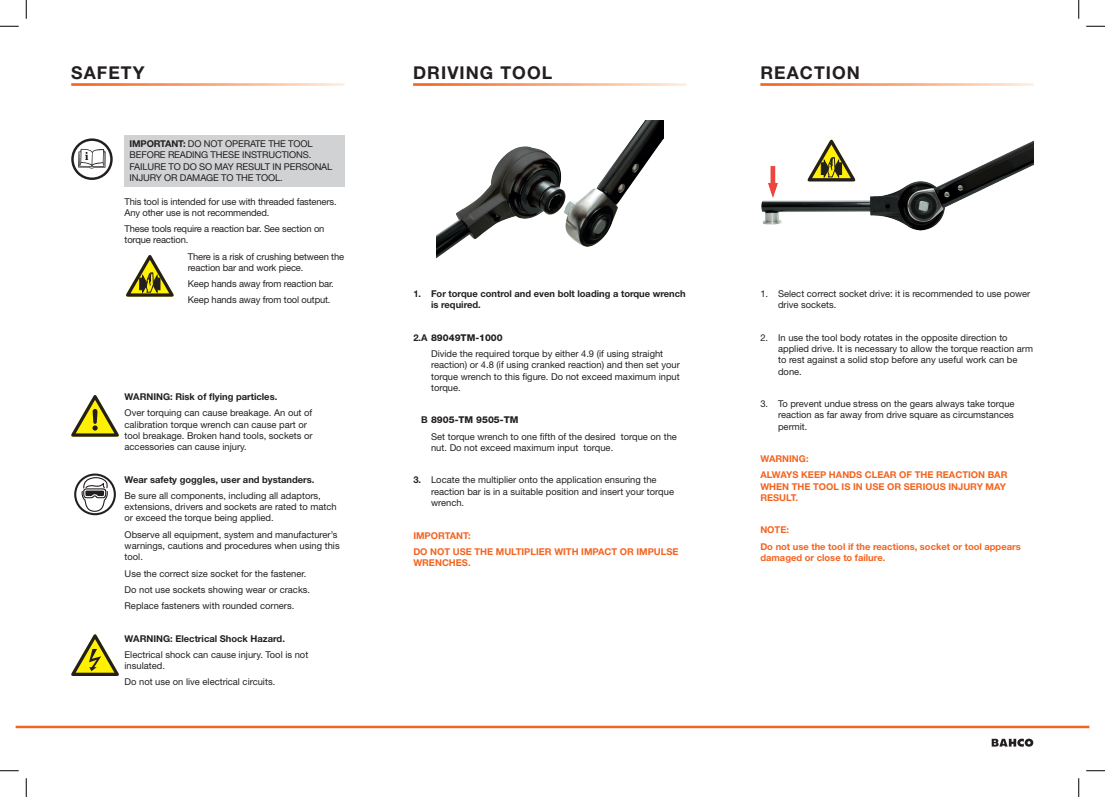
<style>
.page{position:relative;width:1105px;height:797px;background:#fff}
.page>*{position:absolute;margin:0;border:0;box-sizing:border-box;transform-origin:0 0}
._01_Titular{font:700 17.62px "Helvetica Neue LT Std";letter-spacing:.06em;color:#231f20}
._03_Texto{font:9.38px/11.2px "Helvetica Neue LT Std";color:#231f20}
._03_Texto-2{font:700 9.38px/11.2px "Helvetica Neue LT Std";color:#f36421}
._03_Texto-3{font:700 9.38px/11.2px "Helvetica Neue LT Std";color:#231f20}
._05_Notas{font:9.38px/11.2px "Helvetica Neue LT Std";letter-spacing:-.015em;color:#231f20}
._03_Texto-4{font:800 9.38px "Helvetica Neue LT Std";color:#231f20}
.s1{font-weight:700}
</style>
<div class="page">
<hr style="left:16px;top:725px;width:1073px;height:3px;background:#f36421">
<svg style="left:992px;top:738px;width:41px;height:8px"></svg>
<div style="left:125px;top:135px;width:220px;height:52px;background:#d1d2d4"></div>
<svg style="left:71px;top:138px;width:42px;height:42px"></svg>
<svg style="left:71px;top:395px;width:48px;height:41px"></svg>
<svg style="left:71px;top:634px;width:48px;height:42px"></svg>
<svg style="left:126px;top:255px;width:48px;height:42px"></svg>
<svg style="left:74px;top:473px;width:42px;height:42px"></svg>
<svg style="left:76px;top:475px;width:38px;height:38px"></svg>
<svg style="left:82px;top:476px;width:28px;height:36px"></svg>
<img style="left:436px;top:120px;width:227px;height:139px">
<img style="left:761px;top:140px;width:273px;height:91px">
<svg style="left:807px;top:139px;width:49px;height:42px"></svg>
<svg style="left:0;top:25px;width:19px;height:2px"></svg>
<svg style="left:1086px;top:25px;width:19px;height:2px"></svg>
<svg style="left:0;top:770px;width:19px;height:1px"></svg>
<svg style="left:1086px;top:770px;width:19px;height:1px"></svg>
<svg style="left:25px;top:0;width:2px;height:19px"></svg>
<svg style="left:25px;top:778px;width:2px;height:19px"></svg>
<svg style="left:1078px;top:0;width:1px;height:19px"></svg>
<svg style="left:1078px;top:778px;width:1px;height:19px"></svg>
<p class="_01_Titular" style="left:71px;top:62px;width:75px">SAFETY</p>
<p class="_01_Titular" style="left:413px;top:62px;width:141px">DRIVING TOOL</p>
<p class="_01_Titular" style="left:760px;top:62px;width:101px">REACTION</p>
<p class="_05_Notas" style="left:130px;top:138px;width:204px"><span class="s1">IMPORTANT:</span> DO NOT OPERATE THE TOOL BEFORE READING THESE INSTRUCTIONS.<br>FAILURE TO DO SO MAY RESULT IN PERSONAL INJURY OR DAMAGE TO THE TOOL.</p>
<p class="_03_Texto" style="left:125px;top:195px;width:214px">This tool is intended for use with threaded fasteners.<br>Any other use is not recommended.</p>
<p class="_03_Texto" style="left:125px;top:223px;width:201px">These tools require a reaction bar. See section on torque reaction.</p>
<p class="_03_Texto" style="left:188px;top:250px;width:158px">There is a risk of crushing between the reaction bar and work piece.</p>
<p class="_03_Texto" style="left:188px;top:278px;width:148px">Keep hands away from reaction bar.</p>
<p class="_03_Texto" style="left:188px;top:294px;width:144px">Keep hands away from tool output.</p>
<p class="_03_Texto-3" style="left:125px;top:391px;width:154px">WARNING: Risk of flying particles.</p>
<p class="_03_Texto" style="left:125px;top:407px;width:190px">Over torquing can cause breakage. An out of calibration torque wrench can cause part or tool breakage. Broken hand tools, sockets or accessories can cause injury.</p>
<p class="_03_Texto-3" style="left:125px;top:473px;width:191px">Wear safety goggles, user and bystanders.</p>
<p class="_03_Texto" style="left:125px;top:490px;width:214px">Be sure all components, including all adaptors, extensions, drivers and sockets are rated to match or exceed the torque being applied.</p>
<p class="_03_Texto" style="left:125px;top:528px;width:217px">Observe all equipment, system and manufacturer’s warnings, cautions and procedures when using this tool.</p>
<p class="_03_Texto" style="left:125px;top:567px;width:183px">Use the correct size socket for the fastener.</p>
<p class="_03_Texto" style="left:125px;top:583px;width:187px">Do not use sockets showing wear or cracks.</p>
<p class="_03_Texto" style="left:125px;top:600px;width:171px">Replace fasteners with rounded corners.</p>
<p class="_03_Texto-3" style="left:125px;top:632px;width:162px">WARNING: Electrical Shock Hazard.</p>
<p class="_03_Texto" style="left:125px;top:648px;width:185px">Electrical shock can cause injury. Tool is not insulated.</p>
<p class="_03_Texto" style="left:125px;top:676px;width:152px">Do not use on live electrical circuits.</p>
<p class="_03_Texto-3" style="left:431px;top:288px;width:256px;text-indent:-18px">1. For torque control and even bolt loading a torque wrench is required.</p>
<p class="_03_Texto-4" style="left:413px;top:332px;width:91px"><span class="s1">2.A</span> 89049TM-1000</p>
<p class="_03_Texto" style="left:431px;top:348px;width:250px">Divide the required torque by either 4.9 (if using straight reaction) or 4.8 (if using cranked reaction) and then set your torque wrench to this figure. Do not exceed maximum input torque.</p>
<p class="_03_Texto-4" style="left:421px;top:414px;width:99px"><span class="s1">B</span> 8905-TM 9505-TM</p>
<p class="_03_Texto" style="left:431px;top:430px;width:247px">Set torque wrench to one fifth of the desired torque on the nut. Do not exceed maximum input torque.</p>
<p class="_03_Texto" style="left:431px;top:474px;width:244px;text-indent:-18px"><span class="s1">3.</span> Locate the multiplier onto the application ensuring the reaction bar is in a suitable position and insert your torque wrench.</p>
<p class="_03_Texto-2" style="left:413px;top:529px;width:59px">IMPORTANT:</p>
<p class="_03_Texto-2" style="left:413px;top:545px;width:267px">DO NOT USE THE MULTIPLIER WITH IMPACT OR IMPULSE<br>WRENCHES.</p>
<p class="_03_Texto" style="left:778px;top:288px;width:254px;text-indent:-18px">1. Select correct socket drive: it is recommended to use power drive sockets.</p>
<p class="_03_Texto" style="left:778px;top:332px;width:256px;text-indent:-18px">2. In use the tool body rotates in the opposite direction to applied drive. It is necessary to allow the torque reaction arm to rest against a solid stop before any useful work can be done.</p>
<p class="_03_Texto" style="left:778px;top:398px;width:238px;text-align:justify;text-indent:-18px">3. To prevent undue stress on the gears always take torque reaction as far away from drive square as circumstances permit.</p>
<p class="_03_Texto-2" style="left:760px;top:453px;width:50px">WARNING:</p>
<p class="_03_Texto-2" style="left:760px;top:469px;width:249px">ALWAYS KEEP HANDS CLEAR OF THE REACTION BAR<br>WHEN THE TOOL IS IN USE OR SERIOUS INJURY MAY<br>RESULT.</p>
<p class="_03_Texto-2" style="left:760px;top:524px;width:30px">NOTE:</p>
<p class="_03_Texto-2" style="left:760px;top:540px;width:262px">Do not use the tool if the reactions, socket or tool appears damaged or close to failure.</p>
</div>
